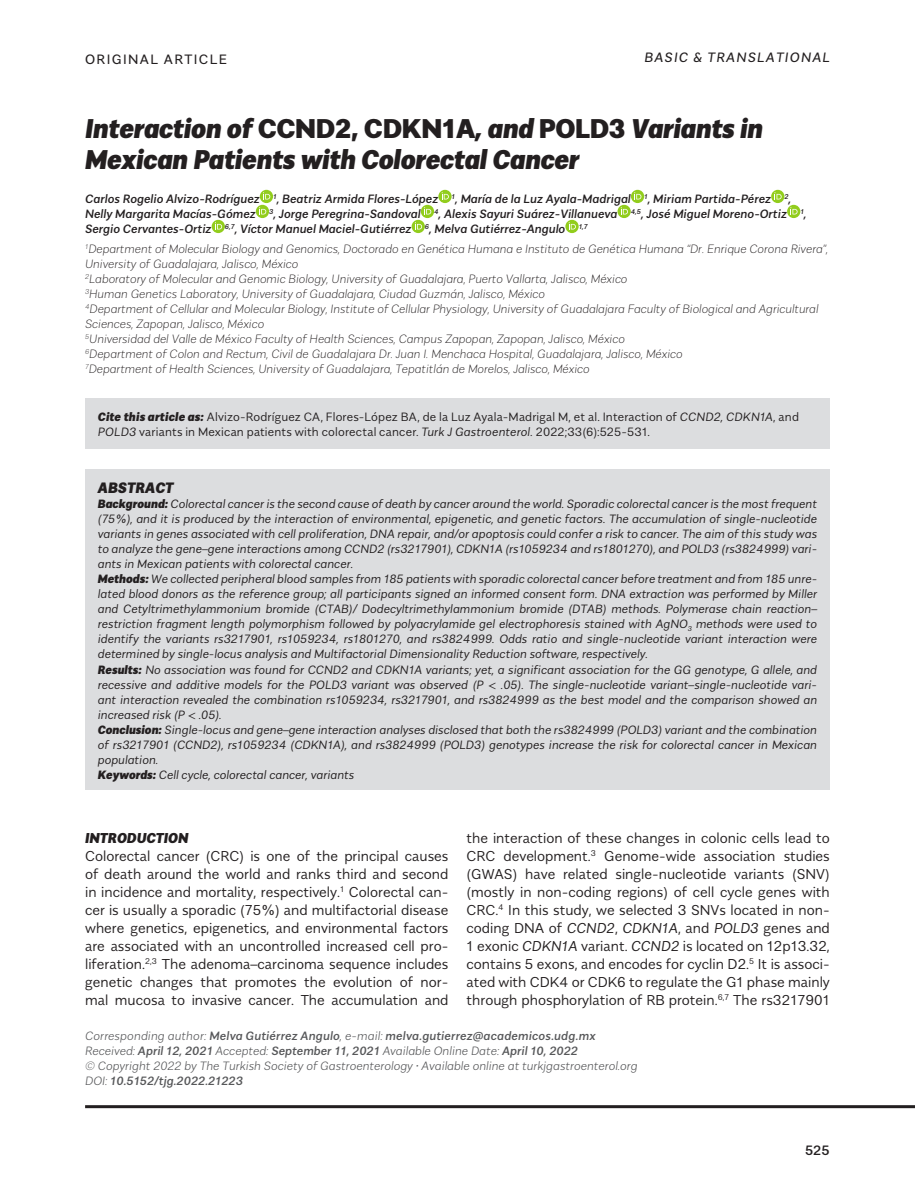
<style>
.page{position:relative;width:915px;height:1191px;background:#fff}
.page>*{position:absolute;margin:0;border:0;box-sizing:border-box;transform-origin:0 0}
.t1{font:italic 900 27px/31.5px "Alergia Normal";letter-spacing:-.01em;color:#231f20}
.t2{font:italic 900 15px "Alergia Normal";color:#231f20}
.t3{font:300 14.25px/18px "Alergia Normal";color:#231f20;text-align:justify}
.t4{font:italic 900 14.25px "Alergia Normal";color:#231f20}
.t5{font:italic 13.5px "Alergia Normal";letter-spacing:.09em;color:#231f20}
.t6{font:13.5px "Alergia Normal";letter-spacing:.1em;color:#231f20}
.t7{font:500 13.5px "Alergia Normal";color:#231f20}
.t8{font:italic 300 12px/15px "Alergia Normal";color:#231f20}
.t9{font:italic 300 expanded 12px/15px "Alergia Normal";color:#231f20}
.t10{font:italic 500 12px/15px "Alergia Normal";color:#231f20}
.t11{font:300 12px/15px "Alergia Normal";letter-spacing:.015em;color:#231f20}
.t12{font:italic 500 12px/15px "Alergia Normal";color:#57585a}
.t13{font:italic 200 12px "Alergia Normal";color:#57585a}
.s1{font-style:normal}
.s2{font-weight:900;font-style:italic}
.s3{font-style:italic}
.s4{font-weight:900}
.s5{font-family:"STIX General";font-weight:400;font-style:normal}
.s6{font-weight:200}
</style>
<div class="page">
<hr style="left:85px;top:1105px;width:829px;height:3px;background:#231f20">
<div style="left:85px;top:398px;width:744px;height:50px;background:#dcdddf"></div>
<div style="left:85px;top:468px;width:744px;height:37px;background:#dcdddf"></div>
<div style="left:85px;top:486px;width:744px;height:94px;background:#dcdddf"></div>
<div style="left:85px;top:561px;width:744px;height:109px;background:#dcdddf"></div>
<div style="left:85px;top:651px;width:744px;height:80px;background:#dcdddf"></div>
<div style="left:85px;top:711px;width:744px;height:64px;background:#dcdddf"></div>
<div style="left:85px;top:756px;width:744px;height:34px;background:#dcdddf"></div>
<svg style="left:260px;top:190px;width:13px;height:13px"></svg>
<svg style="left:263px;top:192px;width:7px;height:7px"></svg>
<svg style="left:438px;top:190px;width:13px;height:13px"></svg>
<svg style="left:441px;top:192px;width:7px;height:7px"></svg>
<svg style="left:630px;top:190px;width:14px;height:13px"></svg>
<svg style="left:634px;top:192px;width:7px;height:7px"></svg>
<svg style="left:770px;top:190px;width:14px;height:13px"></svg>
<svg style="left:774px;top:192px;width:7px;height:7px"></svg>
<svg style="left:256px;top:205px;width:13px;height:13px"></svg>
<svg style="left:259px;top:207px;width:7px;height:7px"></svg>
<svg style="left:420px;top:205px;width:14px;height:13px"></svg>
<svg style="left:424px;top:207px;width:7px;height:7px"></svg>
<svg style="left:617px;top:205px;width:13px;height:13px"></svg>
<svg style="left:620px;top:207px;width:7px;height:7px"></svg>
<svg style="left:786px;top:205px;width:14px;height:13px"></svg>
<svg style="left:790px;top:207px;width:7px;height:7px"></svg>
<svg style="left:211px;top:220px;width:14px;height:13px"></svg>
<svg style="left:215px;top:222px;width:7px;height:7px"></svg>
<svg style="left:411px;top:220px;width:13px;height:13px"></svg>
<svg style="left:415px;top:222px;width:7px;height:7px"></svg>
<svg style="left:565px;top:220px;width:13px;height:13px"></svg>
<svg style="left:568px;top:222px;width:7px;height:7px"></svg>
<p class="t6" style="left:85px;top:48px;width:143px">ORIGINAL ARTICLE</p>
<p class="t5" style="left:644px;top:47px;width:187px">BASIC &amp; TRANSLATIONAL</p>
<h1 class="t1" style="left:85px;top:110px;width:679px">Interaction of <span class="s1">CCND2, CDKN1A</span>, and <span class="s1">POLD3</span> Variants in<br>Mexican Patients with Colorectal Cancer</h1>
<p class="t10" style="left:85px;top:190px;width:722px">Carlos Rogelio Alvizo-Rodríguez <sup>1</sup>, Beatriz Armida Flores-López <sup>1</sup>, María de la Luz Ayala-Madrigal <sup>1</sup>, Miriam Partida-Pérez <sup>2</sup>,<br>Nelly Margarita Macías-Gómez <sup>3</sup>, Jorge Peregrina-Sandoval <sup>4</sup>, Alexis Sayuri Suárez-Villanueva <sup>4,5</sup>, José Miguel Moreno-Ortiz <sup>1</sup>,<br>Sergio Cervantes-Ortiz <sup>6,7</sup>, Víctor Manuel Maciel-Gutiérrez <sup>6</sup>, Melva Gutiérrez-Angulo <sup>1,7</sup></p>
<p class="t9" style="left:85px;top:240px;width:744px"><sup>1</sup>Department of Molecular Biology and Genomics, Doctorado en Genética Humana e Instituto de Genética Humana “Dr. Enrique Corona Rivera”, University of Guadalajara, Jalisco, México<br><sup>2</sup>Laboratory of Molecular and Genomic Biology, University of Guadalajara, Puerto Vallarta, Jalisco, México<br><sup>3</sup>Human Genetics Laboratory, University of Guadalajara, Ciudad Guzmán, Jalisco, México<br><sup>4</sup>Department of Cellular and Molecular Biology, Institute of Cellular Physiology, University of Guadalajara Faculty of Biological and Agricultural Sciences, Zapopan, Jalisco, México<br><sup>5</sup>Universidad del Valle de México Faculty of Health Sciences, Campus Zapopan, Zapopan, Jalisco, México<br><sup>6</sup>Department of Colon and Rectum, Civil de Guadalajara Dr. Juan I. Menchaca Hospital, Guadalajara, Jalisco, México<br><sup>7</sup>Department of Health Sciences, University of Guadalajara, Tepatitlán de Morelos, Jalisco, México</p>
<p class="t11" style="left:98px;top:408px;width:702px"><span class="s2">Cite this article as:</span> Alvizo-Rodríguez CA, Flores-López BA, de la Luz Ayala-Madrigal M, et al. Interaction of <span class="s3">CCND2, CDKN1A</span>, and<br><span class="s3">POLD3</span> variants in Mexican patients with colorectal cancer. <span class="s3">Turk J Gastroenterol.</span> 2022;33(6):525-531.</p>
<p class="t2" style="left:98px;top:476px;width:77px">ABSTRACT</p>
<p class="t8" style="left:98px;top:496px;width:720px"><span class="s4">Background:</span> Colorectal cancer is the second cause of death by cancer around the world. Sporadic colorectal cancer is the most frequent (75%), and it is produced by the interaction of environmental, epigenetic, and genetic factors. The accumulation of single-nucleotide variants in genes associated with cell proliferation, DNA repair, and/or apoptosis could confer a risk to cancer. The aim of this study was to analyze the gene–gene interactions among CCND2 (rs3217901), CDKN1A (rs1059234 and rs1801270), and POLD3 (rs3824999) vari&shy;ants in Mexican patients with colorectal cancer.<br><span class="s4">Methods:</span> We collected peripheral blood samples from 185 patients with sporadic colorectal cancer before treatment and from 185 unre&shy;lated blood donors as the reference group; all participants signed an informed consent form. DNA extraction was performed by Miller and Cetyltrimethylammonium bromide (CTAB)/ Dodecyltrimethylammonium bromide (DTAB) methods. Polymerase chain reaction– restriction fragment length polymorphism followed by polyacrylamide gel electrophoresis stained with AgNO<sub>3</sub> methods were used to identify the variants rs3217901, rs1059234, rs1801270, and rs3824999. Odds ratio and single-nucleotide variant interaction were determined by single-locus analysis and Multifactorial Dimensionality Reduction software, respectively.<br><span class="s4">Results:</span> No association was found for CCND2 and CDKN1A variants; yet, a significant association for the GG genotype, G allele, and recessive and additive models for the POLD3 variant was observed (P <span class="s5">&lt;</span> .05). The single-nucleotide variant–single-nucleotide vari&shy;ant interaction revealed the combination rs1059234, rs3217901, and rs3824999 as the best model and the comparison showed an increased risk (P <span class="s5">&lt;</span> .05).<br><span class="s4">Conclusion:</span> Single-locus and gene–gene interaction analyses disclosed that both the rs3824999 (POLD3) variant and the combination of rs3217901 (CCND2), rs1059234 (CDKN1A), and rs3824999 (POLD3) genotypes increase the risk for colorectal cancer in Mexican population.<br><span class="s4">Keywords:</span> Cell cycle, colorectal cancer, variants</p>
<p class="t4" style="left:85px;top:826px;width:105px">INTRODUCTION</p>
<p class="t3" style="left:85px;top:846px;width:365px">Colorectal cancer (CRC) is one of the principal causes of death around the world and ranks third and second in incidence and mortality, respectively.<sup>1</sup> Colorectal can&shy;cer is usually a sporadic (75%) and multifactorial disease where genetics, epigenetics, and environmental factors are associated with an uncontrolled increased cell pro&shy;liferation.<sup>2,3</sup> The adenoma–carcinoma sequence includes genetic changes that promotes the evolution of nor&shy;mal mucosa to invasive cancer. The accumulation and</p>
<p class="t3" style="left:466px;top:828px;width:365px">the interaction of these changes in colonic cells lead to CRC development.<sup>3</sup> Genome-wide association studies (GWAS) have related single-nucleotide variants (SNV) (mostly in non-coding regions) of cell cycle genes with CRC.<sup>4</sup> In this study, we selected 3 SNVs located in non&shy;coding DNA of <span class="s3">CCND2</span>, <span class="s3">CDKN1A</span>, and <span class="s3">POLD3</span> genes and 1 exonic <span class="s3">CDKN1A</span> variant. <span class="s3">CCND2</span> is located on 12p13.32, contains 5 exons, and encodes for cyclin D2.<sup>5</sup> It is associ&shy;ated with CDK4 or CDK6 to regulate the G1 phase mainly through phosphorylation of RB protein.<sup>6,7</sup> The rs3217901</p>
<p class="t12" style="left:85px;top:1027px;width:512px"><span class="s6">Corresponding author:</span> Melva Gutiérrez Angulo<span class="s6">, e-mail:</span> melva.gutierrez@academicos.udg.mx<br><span class="s6">Received:</span> April 12, 2021 <span class="s6">Accepted:</span> September 11, 2021 <span class="s6">Available Online Date:</span> April 10, 2022</p>
<p class="t12" style="left:85px;top:1072px;width:159px"><span class="s6">DOI:</span> 10.5152/tjg.2022.21223</p>
<p class="t13" style="left:85px;top:1056px;width:554px">© Copyright 2022 by The Turkish Society of Gastroenterology • Available online at turkjgastroenterol.org</p>
<p class="t7" style="left:804px;top:1139px;width:26px">525</p>
</div>
